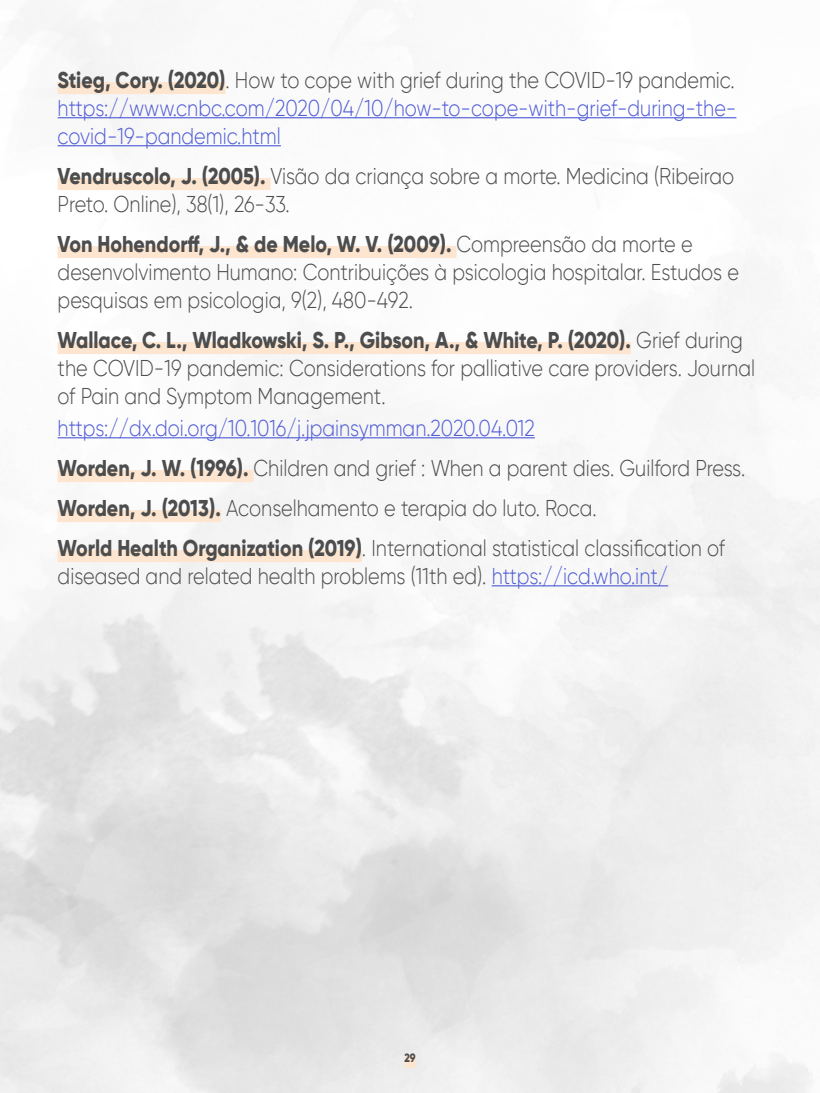
<style>
.page{position:relative;width:820px;height:1093px;background:#fff}
.page>*{position:absolute;margin:0;border:0;box-sizing:border-box;transform-origin:0 0}
.t1{font:300 22.8px/28px "Gilroy";color:#4d4d4d;scale:.86 1}
.t2{font:300 22.8px/28px "Gilroy";color:#4f5cd6;text-align:justify;scale:.86 1}
.t3{font:800 12px "Gilroy";color:#4d4d4d;scale:.86 1}
.s1{font-weight:800;color:#4d4d4d}
.s2{color:#4d4d4d}
.s3{font-weight:800}
.s4{color:#4f5cd6}
</style>
<div class="page">
<div style="left:404px;top:1056px;width:11px;height:12px;background:#fde5cf"></div>
<div style="left:58px;top:82px;width:167px;height:12px;background:#fde5cf"></div>
<hr style="left:58px;top:117px;width:678px;height:1px;background:#4f5cd6">
<hr style="left:58px;top:145px;width:223px;height:1px;background:#4f5cd6">
<div style="left:58px;top:178px;width:212px;height:12px;background:#fde5cf"></div>
<div style="left:58px;top:246px;width:398px;height:12px;background:#fde5cf"></div>
<div style="left:58px;top:342px;width:572px;height:12px;background:#fde5cf"></div>
<hr style="left:58px;top:437px;width:476px;height:1px;background:#4f5cd6">
<div style="left:58px;top:470px;width:195px;height:12px;background:#fde5cf"></div>
<div style="left:58px;top:510px;width:163px;height:12px;background:#fde5cf"></div>
<div style="left:58px;top:550px;width:304px;height:12px;background:#fde5cf"></div>
<hr style="left:491px;top:585px;width:177px;height:1px;background:#4f5cd6">
<p class="t2" style="left:58px;top:66px;width:790px"><span class="s1">Stieg, Cory. (2020)</span><span class="s2">. How to cope with grief during the COVID-19 pandemic. </span>https://www.cnbc.com/2020/04/10/how-to-cope-with-grief-during-the&shy;covid-19-pandemic.html</p>
<p class="t1" style="left:58px;top:162px;width:787px"><span class="s3">Vendruscolo, J. (2005).</span> Visão da criança sobre a morte. Medicina (Ribeirao<br>Preto. Online), 38(1), 26-33.</p>
<p class="t1" style="left:58px;top:230px;width:793px"><span class="s3">Von Hohendorff, J., &amp; de Melo, W. V. (2009).</span> Compreensão da morte e desenvolvimento Humano: Contribuições à psicologia hospitalar. Estudos e pesquisas em psicologia, 9(2), 480-492.</p>
<p class="t1" style="left:58px;top:326px;width:812px"><span class="s3">Wallace, C. L., Wladkowski, S. P., Gibson, A., &amp; White, P. (2020).</span> Grief during the COVID-19 pandemic: Considerations for palliative care providers. Journal of Pain and Symptom Management.</p>
<p class="t1" style="left:58px;top:408px;width:800px;line-height:40px"><span class="s4">https://dx.doi.org/10.1016/j.jpainsymman.2020.04.012<br></span><span class="s3">Worden, J. W. (1996).</span> Children and grief : When a parent dies. Guilford Press.<br><span class="s3">Worden, J. (2013).</span> Aconselhamento e terapia do luto. Roca.<br><span class="s3">World Health Organization (2019)</span>. International statistical classification of</p>
<p class="t1" style="left:58px;top:562px;width:711px">diseased and related health problems (11th ed). <span class="s4">https://icd.who.int/</span></p>
<p class="t3" style="left:404px;top:1050px;width:15px">29</p>
</div>
